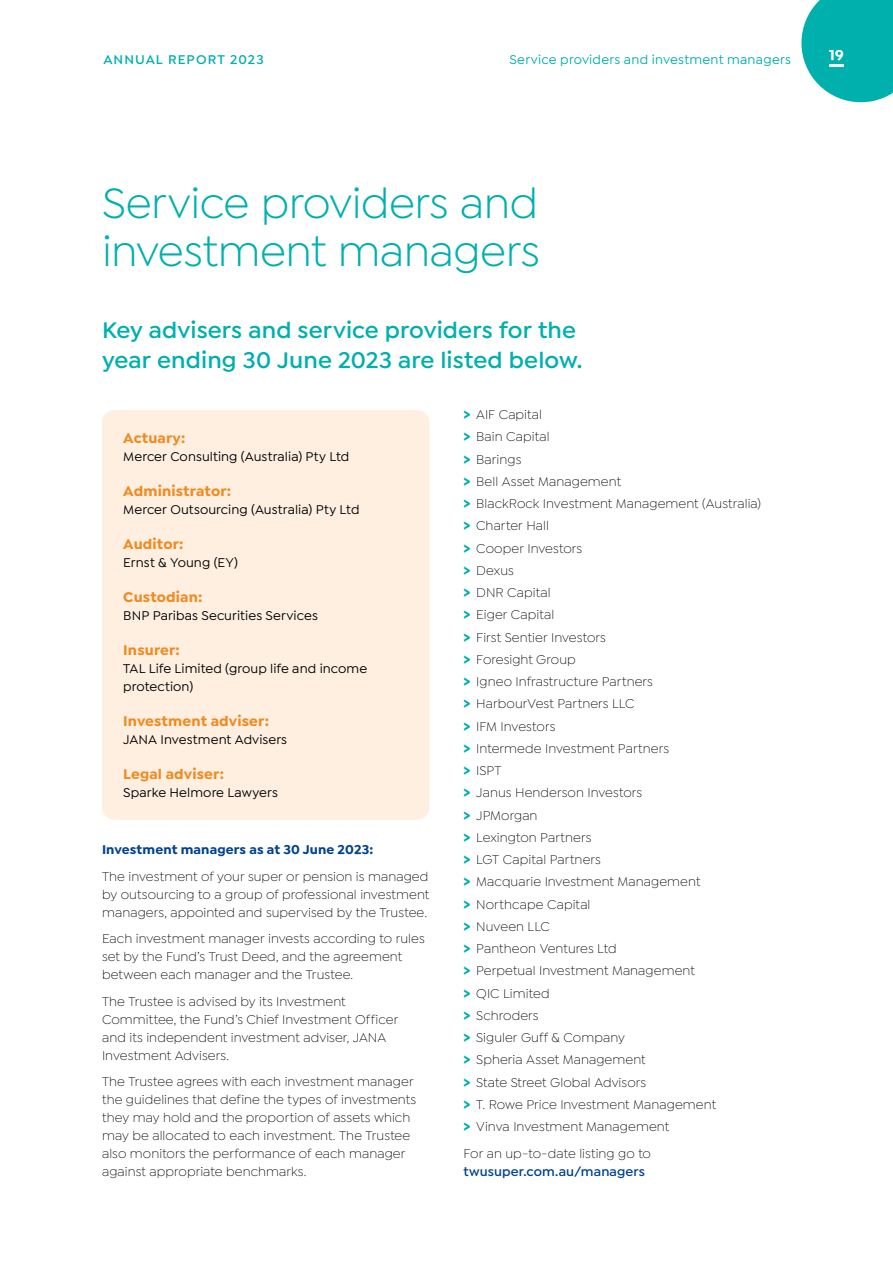
<style>
.page{position:relative;width:893px;height:1263px;background:#fff}
.page>*{position:absolute;margin:0;border:0;box-sizing:border-box;transform-origin:0 0}
.t1{font:45px/48px "Isidora Sans";letter-spacing:-.01em;color:#00b0ad}
.t2{font:600 24px/30px "Isidora Sans";letter-spacing:.005em;color:#00b0ad}
.t3{font:700 15px "Isidora Sans";letter-spacing:.01em;color:#ef8b22}
.t4{font:700 15px "Isidora Sans";color:#fff}
.t5{font:300 13.5px/22.2px "Isidora Sans";letter-spacing:.005em;color:#000}
.t6{font:500 13.5px/18px "Isidora Sans";letter-spacing:.005em;color:#000}
.t7{font:500 13.5px "Isidora Sans";letter-spacing:.02em;color:#00b0ad}
.t8{font:700 13.5px "Isidora Sans";letter-spacing:.01em;color:#00438c}
.t9{font:600 13.5px "Isidora Sans";letter-spacing:.01em;color:#00438c}
.t10{font:600 13.5px "Isidora Sans";letter-spacing:.08em;color:#00b0ad}
.s1{font-weight:900;color:#00b0ad}
</style>
<div class="page">
<svg style="left:801px;top:0;width:92px;height:103px;background:#21bab7"></svg>
<hr style="left:829px;top:64px;width:15px;height:3px;background:#fff">
<div style="left:102px;top:410px;width:327px;height:410px;background:#feefe1;border-radius:13px"></div>
<p class="t10" style="left:103px;top:51px;width:162px">ANNUAL REPORT 2023</p>
<p class="t7" style="left:510px;top:52px;width:283px">Service providers and investment managers</p>
<p class="t4" style="left:829px;top:45px;width:16px">19</p>
<h1 class="t1" style="left:102px;top:179px;width:439px">Service providers and investment managers</h1>
<h2 class="t2" style="left:102px;top:315px;width:482px">Key advisers and service providers for the year ending 30 June 2023 are listed below.</h2>
<p class="t3" style="left:123px;top:429px;width:64px">Actuary:</p>
<p class="t6" style="left:123px;top:448px;width:227px">Mercer Consulting (Australia) Pty Ltd</p>
<p class="t3" style="left:123px;top:482px;width:109px">Administrator:</p>
<p class="t6" style="left:123px;top:501px;width:238px">Mercer Outsourcing (Australia) Pty Ltd</p>
<p class="t3" style="left:123px;top:535px;width:62px">Auditor:</p>
<p class="t6" style="left:123px;top:554px;width:116px">Ernst &amp; Young (EY)</p>
<p class="t3" style="left:123px;top:588px;width:81px">Custodian:</p>
<p class="t6" style="left:123px;top:607px;width:196px">BNP Paribas Securities Services</p>
<p class="t3" style="left:123px;top:641px;width:58px">Insurer:</p>
<p class="t6" style="left:123px;top:660px;width:245px">TAL Life Limited (group life and income protection)</p>
<p class="t3" style="left:123px;top:712px;width:147px">Investment adviser:</p>
<p class="t6" style="left:123px;top:731px;width:165px">JANA Investment Advisers</p>
<p class="t3" style="left:123px;top:765px;width:102px">Legal adviser:</p>
<p class="t6" style="left:123px;top:784px;width:156px">Sparke Helmore Lawyers</p>
<p class="t8" style="left:102px;top:841px;width:273px">Investment managers as at 30 June 2023:</p>
<p class="t5" style="left:102px;top:867px;width:329px;line-height:18px;text-align:justify">The investment of your super or pension is managed by outsourcing to a group of professional investment managers, appointed and supervised by the Trustee.</p>
<p class="t5" style="left:102px;top:929px;width:324px;line-height:18px">Each investment manager invests according to rules set by the Fund’s Trust Deed, and the agreement between each manager and the Trustee.</p>
<p class="t5" style="left:102px;top:992px;width:298px;line-height:18px">The Trustee is advised by its Investment Committee, the Fund’s Chief Investment Officer and its independent investment adviser, JANA Investment Advisers.</p>
<p class="t5" style="left:102px;top:1072px;width:316px;line-height:18px">The Trustee agrees with each investment manager the guidelines that define the types of investments they may hold and the proportion of assets which may be allocated to each investment. The Trustee also monitors the performance of each manager against appropriate benchmarks.</p>
<p class="t5" style="left:463px;top:403px;width:299px"><span class="s1">&gt;</span> AIF Capital<br><span class="s1">&gt;</span> Bain Capital<br><span class="s1">&gt;</span> Barings<br><span class="s1">&gt;</span> Bell Asset Management<br><span class="s1">&gt;</span> BlackRock Investment Management (Australia) <span class="s1">&gt;</span> Charter Hall<br><span class="s1">&gt;</span> Cooper Investors<br><span class="s1">&gt;</span> Dexus<br><span class="s1">&gt;</span> DNR Capital<br><span class="s1">&gt;</span> Eiger Capital<br><span class="s1">&gt;</span> First Sentier Investors<br><span class="s1">&gt;</span> Foresight Group<br><span class="s1">&gt;</span> Igneo Infrastructure Partners<br><span class="s1">&gt;</span> HarbourVest Partners LLC<br><span class="s1">&gt;</span> IFM Investors<br><span class="s1">&gt;</span> Intermede Investment Partners<br><span class="s1">&gt;</span> ISPT<br><span class="s1">&gt;</span> Janus Henderson Investors<br><span class="s1">&gt;</span> JPMorgan<br><span class="s1">&gt;</span> Lexington Partners<br><span class="s1">&gt;</span> LGT Capital Partners<br><span class="s1">&gt;</span> Macquarie Investment Management<br><span class="s1">&gt;</span> Northcape Capital<br><span class="s1">&gt;</span> Nuveen LLC<br><span class="s1">&gt;</span> Pantheon Ventures Ltd<br><span class="s1">&gt;</span> Perpetual Investment Management<br><span class="s1">&gt;</span> QIC Limited<br><span class="s1">&gt;</span> Schroders<br><span class="s1">&gt;</span> Siguler Guff &amp; Company<br><span class="s1">&gt;</span> Spheria Asset Management<br><span class="s1">&gt;</span> State Street Global Advisors<br><span class="s1">&gt;</span> T. Rowe Price Investment Management<br><span class="s1">&gt;</span> Vinva Investment Management</p>
<p class="t5" style="left:463px;top:1142px;width:189px">For an up-to-date listing go to</p>
<p class="t9" style="left:463px;top:1163px;width:183px">twusuper.com.au/managers</p>
</div>
